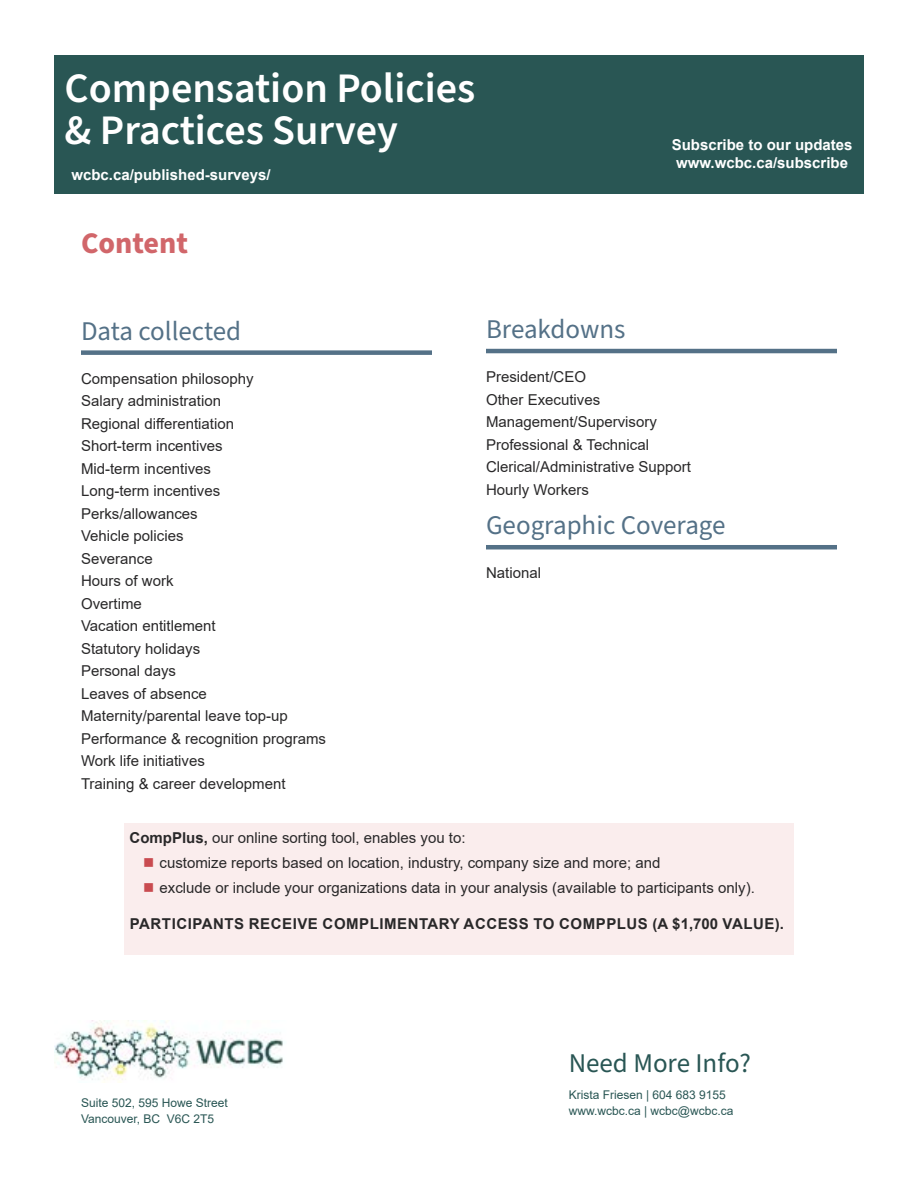
<style>
.page{position:relative;width:918px;height:1188px;background:#fff}
.page>*{position:absolute;margin:0;border:0;box-sizing:border-box;transform-origin:0 0}
.t1{font:600 42px/42px "Source Sans Pro";color:#fff}
.t2{font:700 30px "Source Sans Pro";color:#d1666a}
.t3{font:27px "Source Sans Pro";color:#547187}
.t4{font:27px "Source Sans Pro";color:#295654}
.t5{font:15px/22.5px "Arial";color:#292829}
.t6{font:700 15px/18px "Arial";color:#fff}
.t7{font:700 15px "Arial";letter-spacing:.035em;color:#292829}
.t8{font:12px/16.5px "Arial";color:#295654}
.s1{font-weight:700}
</style>
<div class="page">
<div style="left:55px;top:55px;width:809px;height:139px;background:#295654"></div>
<img style="left:54px;top:1021px;width:229px;height:61px">
<div style="left:81px;top:350px;width:351px;height:5px;background:#547187"></div>
<hr style="left:486px;top:349px;width:351px;height:4px;background:#547187">
<hr style="left:486px;top:545px;width:351px;height:4px;background:#547187">
<div style="left:124px;top:824px;width:670px;height:131px;background:#faeded"></div>
<h1 class="t1" style="left:64px;top:69px;width:412px">Compensation Policies &amp; Practices Survey</h1>
<p class="t6" style="left:71px;top:166px;width:201px">wcbc.ca/published-surveys/</p>
<h2 class="t2" style="left:81px;top:223px;width:109px">Content</h2>
<p class="t6" style="left:672px;top:136px;width:182px">Subscribe to our updates www.wcbc.ca/subscribe</p>
<h3 class="t3" style="left:81px;top:313px;width:162px">Data collected</h3>
<p class="t5" style="left:81px;top:367px;width:247px">Compensation philosophy<br>Salary administration<br>Regional differentiation<br>Short-term incentives<br>Mid-term incentives<br>Long-term incentives<br>Perks/allowances<br>Vehicle policies<br>Severance<br>Hours of work<br>Overtime<br>Vacation entitlement<br>Statutory holidays<br>Personal days<br>Leaves of absence<br>Maternity/parental leave top-up<br>Performance &amp; recognition programs<br>Work life initiatives<br>Training &amp; career development</p>
<h3 class="t3" style="left:486px;top:311px;width:141px">Breakdowns</h3>
<p class="t5" style="left:486px;top:365px;width:207px">President/CEO<br>Other Executives<br>Management/Supervisory<br>Professional &amp; Technical<br>Clerical/Administrative Support<br>Hourly Workers</p>
<h3 class="t3" style="left:486px;top:507px;width:241px">Geographic Coverage</h3>
<p class="t5" style="left:486px;top:562px;width:57px">National</p>
<p class="t5" style="left:160px;top:825px;width:597px;line-height:24.9px;text-indent:-30px"><span class="s1">CompPlus,</span> our online sorting tool, enables you to:<br>customize reports based on location, industry, company size and more; and<br>exclude or include your organizations data in your analysis (available to participants only).</p>
<p class="t7" style="left:130px;top:913px;width:656px">PARTICIPANTS RECEIVE COMPLIMENTARY ACCESS TO COMPPLUS (A $1,700 VALUE).</p>
<p class="t8" style="left:81px;top:1094px;width:148px">Suite 502, 595 Howe Street<br>Vancouver, BC V6C 2T5</p>
<h3 class="t4" style="left:569px;top:1045px;width:184px">Need More Info?</h3>
<p class="t8" style="left:569px;top:1086px;width:166px">Krista Friesen | 604 683 9155 www.wcbc.ca | wcbc@wcbc.ca</p>
</div>
